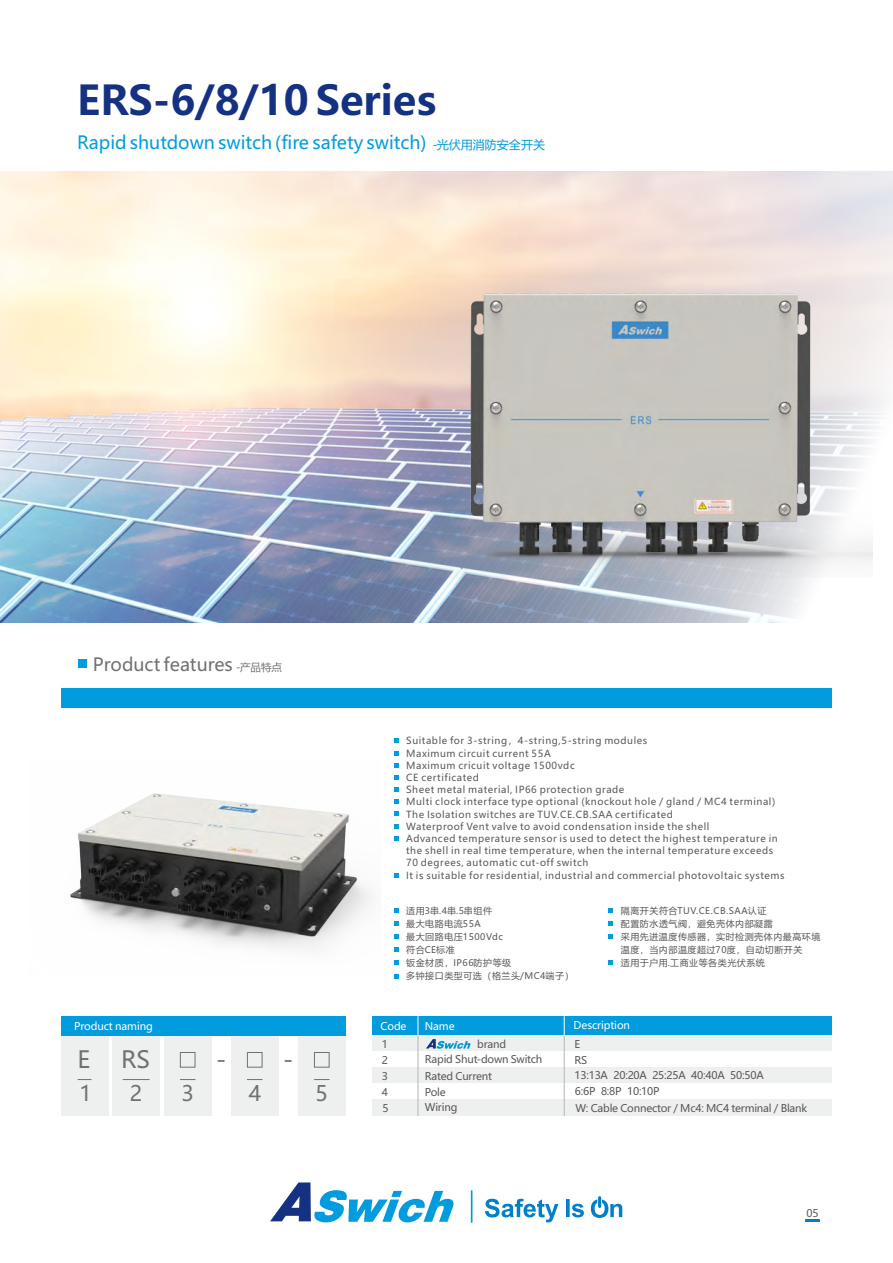
<style>
.page{position:relative;width:893px;height:1263px;background:#fff}
.page>*{position:absolute;margin:0;border:0;box-sizing:border-box;transform-origin:0 0}
.t1{font:700 40.5px "Microsoft Ya Hei";color:#143182}
.t2{font:23.4px "Microsoft Ya Hei";color:#717171}
.t3{font:21.15px "Microsoft Ya Hei";color:#717171}
.t4{font:18px "Microsoft Ya Hei";color:#019cde}
.t5{font:18px "Microsoft Ya Hei";color:#717171}
.t6{font:10.5px/16px "Microsoft Ya Hei";letter-spacing:-.02em;color:#595857}
.t7{font:10.5px "Microsoft Ya Hei";letter-spacing:-.01em;color:#fff}
.t8{font:9.6px/12.1px "Microsoft Ya Hei";letter-spacing:.06em;color:#595857}
.t9{font:9px/13.2px "Microsoft Ya Hei";letter-spacing:.06em;color:#595857}
.s1{font-size:12px}
.s2{font-size:10.5px}
</style>
<div class="page">
<img style="left:70px;top:793px;width:301px;height:157px">
<img style="left:0;top:172px;width:893px;height:450px">
<svg style="left:270px;top:1182px;width:184px;height:40px"></svg>
<hr style="left:471px;top:1190px;width:1px;height:32px;background:#019cde">
<svg style="left:485px;top:1196px;width:137px;height:26px"></svg>
<div style="left:298px;top:1036px;width:48px;height:80px;background:#eeefef"></div>
<div style="left:231px;top:1036px;width:48px;height:80px;background:#eeefef"></div>
<div style="left:164px;top:1036px;width:48px;height:80px;background:#eeefef"></div>
<div style="left:112px;top:1036px;width:48px;height:80px;background:#eeefef"></div>
<div style="left:61px;top:1036px;width:47px;height:80px;background:#eeefef"></div>
<div style="left:372px;top:1016px;width:460px;height:20px;background:#019cde"></div>
<hr style="left:372px;top:1035px;width:426px;height:1px;background:#b5b5b6">
<div style="left:372px;top:1036px;width:460px;height:16px;background:#eeefef"></div>
<div style="left:372px;top:1068px;width:460px;height:16px;background:#eeefef"></div>
<div style="left:372px;top:1100px;width:460px;height:16px;background:#eeefef"></div>
<svg style="left:123px;top:1079px;width:27px;height:1px"></svg>
<svg style="left:180px;top:1079px;width:15px;height:1px"></svg>
<div style="left:180px;top:1052px;width:15px;height:15px;border:1px solid #717171"></div>
<svg style="left:247px;top:1079px;width:15px;height:1px"></svg>
<div style="left:247px;top:1052px;width:15px;height:15px;border:1px solid #717171"></div>
<svg style="left:314px;top:1079px;width:16px;height:1px"></svg>
<div style="left:314px;top:1052px;width:16px;height:15px;border:1px solid #717171"></div>
<svg style="left:78px;top:1079px;width:14px;height:1px"></svg>
<div style="left:78px;top:659px;width:9px;height:9px;background:#019cde"></div>
<div style="left:61px;top:688px;width:771px;height:19px;background:#019cde"></div>
<svg style="left:395px;top:908px;width:4px;height:4px"></svg>
<svg style="left:395px;top:921px;width:4px;height:4px"></svg>
<svg style="left:395px;top:934px;width:4px;height:5px"></svg>
<svg style="left:395px;top:947px;width:4px;height:5px"></svg>
<svg style="left:395px;top:961px;width:4px;height:4px"></svg>
<svg style="left:395px;top:974px;width:4px;height:4px"></svg>
<svg style="left:395px;top:739px;width:4px;height:4px"></svg>
<svg style="left:395px;top:751px;width:4px;height:4px"></svg>
<svg style="left:395px;top:763px;width:4px;height:4px"></svg>
<svg style="left:395px;top:775px;width:4px;height:4px"></svg>
<svg style="left:395px;top:787px;width:4px;height:5px"></svg>
<svg style="left:395px;top:799px;width:4px;height:5px"></svg>
<svg style="left:395px;top:811px;width:4px;height:5px"></svg>
<svg style="left:395px;top:836px;width:4px;height:5px"></svg>
<svg style="left:395px;top:873px;width:4px;height:4px"></svg>
<svg style="left:395px;top:824px;width:4px;height:4px"></svg>
<hr style="left:418px;top:1036px;width:1px;height:80px;background:#b5b5b6">
<svg style="left:418px;top:1016px;width:1px;height:20px"></svg>
<hr style="left:564px;top:1036px;width:1px;height:80px;background:#b5b5b6">
<svg style="left:564px;top:1016px;width:1px;height:20px"></svg>
<svg style="left:426px;top:1039px;width:44px;height:10px"></svg>
<div style="left:61px;top:1016px;width:285px;height:20px;background:#019cde"></div>
<svg style="left:608px;top:908px;width:4px;height:4px"></svg>
<svg style="left:608px;top:934px;width:4px;height:5px"></svg>
<svg style="left:608px;top:961px;width:4px;height:4px"></svg>
<svg style="left:608px;top:921px;width:4px;height:4px"></svg>
<hr style="left:805px;top:1219px;width:14px;height:3px;background:#0080cb">
<img style="left:399px;top:263px;width:473px;height:315px">
<h1 class="t1" style="left:77px;top:82px;width:361px">ERS-6/8/10 Series</h1>
<h3 class="t4" style="left:77px;top:134px;width:469px">Rapid shutdown switch (fire safety switch) <span class="s1">-光伏用消防安全开关</span></h3>
<h3 class="t5" style="left:93px;top:656px;width:191px">Product features <span class="s2">-产品特点</span></h3>
<p class="t7" style="left:74px;top:1022px;width:80px">Product naming</p>
<h2 class="t2" style="left:78px;top:1049px;width:14px">E</h2>
<h3 class="t3" style="left:80px;top:1084px;width:14px">1</h3>
<h2 class="t2" style="left:121px;top:1049px;width:30px">RS</h2>
<h3 class="t3" style="left:130px;top:1084px;width:14px">2</h3>
<h3 class="t3" style="left:182px;top:1084px;width:14px">3</h3>
<h3 class="t3" style="left:249px;top:1084px;width:14px">4</h3>
<h3 class="t3" style="left:315px;top:1084px;width:14px">5</h3>
<h2 class="t2" style="left:216px;top:1049px;width:12px">-</h2>
<h2 class="t2" style="left:283px;top:1049px;width:12px">-</h2>
<p class="t8" style="left:406px;top:736px;width:380px">Suitable for 3-string，4-string,5-string modules<br>Maximum circuit current 55A<br>Maximum cricuit voltage 1500vdc<br>CE certificated<br>Sheet metal material, IP66 protection grade<br>Multi clock interface type optional (knockout hole / gland / MC4 terminal)<br>The Isolation switches are TUV.CE.CB.SAA certificated<br>Waterproof Vent valve to avoid condensation inside the shell<br>Advanced temperature sensor is used to detect the highest temperature in the shell in real time temperature, when the internal temperature exceeds 70 degrees, automatic cut-off switch<br>It is suitable for residential, industrial and commercial photovoltaic systems</p>
<p class="t9" style="left:406px;top:904px;width:169px">适用3串.4串.5串组件<br>最大电路电流55A<br>最大回路电压1500Vdc<br>符合CE标准<br>钣金材质，IP66防护等级<br>多钟接口类型可选（格兰头/MC4端子）</p>
<p class="t9" style="left:621px;top:904px;width:201px">隔离开关符合TUV.CE.CB.SAA认证<br>配置防水透气阀，避免壳体内部凝露<br>采用先进温度传感器，实时检测壳体内最高环境温度，当内部温度超过70度，自动切断开关<br>适用于户用.工商业等各类光伏系统</p>
<p class="t7" style="left:380px;top:1022px;width:28px">Code</p>
<p class="t7" style="left:425px;top:1021px;width:31px">Name</p>
<p class="t7" style="left:574px;top:1020px;width:58px">Description</p>
<p class="t6" style="left:382px;top:1037px;width:8px">1</p>
<p class="t6" style="left:477px;top:1037px;width:30px">brand</p>
<p class="t6" style="left:574px;top:1037px;width:7px">E</p>
<p class="t6" style="left:382px;top:1053px;width:8px">2</p>
<p class="t6" style="left:425px;top:1052px;width:119px">Rapid Shut-down Switch</p>
<p class="t6" style="left:574px;top:1053px;width:14px">RS</p>
<p class="t6" style="left:425px;top:1069px;width:69px">Rated Current</p>
<p class="t6" style="left:574px;top:1068px;width:191px">13:13A 20:20A 25:25A 40:40A 50:50A</p>
<p class="t6" style="left:382px;top:1101px;width:8px">5</p>
<p class="t6" style="left:382px;top:1069px;width:8px">3<br>4</p>
<p class="t6" style="left:575px;top:1084px;width:86px">6:6P 8:8P 10:10P</p>
<p class="t6" style="left:425px;top:1085px;width:22px">Pole</p>
<p class="t6" style="left:425px;top:1100px;width:34px">Wiring</p>
<p class="t6" style="left:575px;top:1101px;width:233px">W: Cable Connector / Mc4: MC4 terminal / Blank</p>
<p class="t6" style="left:806px;top:1206px;width:14px">05</p>
</div>
